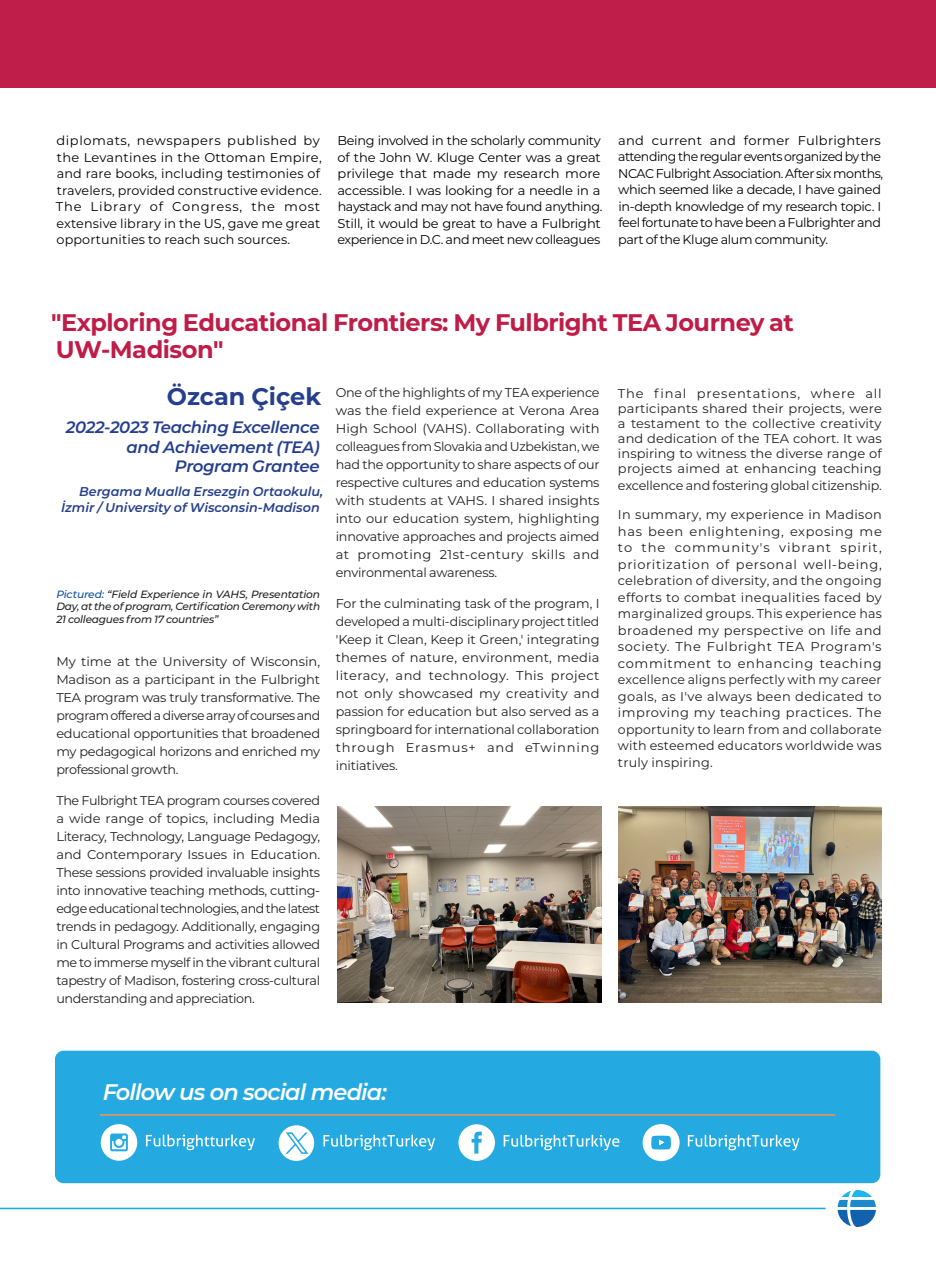
<style>
.page{position:relative;width:936px;height:1263px;background:#fff}
.page>*{position:absolute;margin:0;border:0;box-sizing:border-box;transform-origin:0 0}
.t1{font:700 24px/27px "Montserrat";letter-spacing:-.02em;color:#bf1d48}
.t2{font:700 24px "Montserrat";color:#253f8e}
.GÖVDE_SORU{font:italic 600 22.5px "Montserrat";letter-spacing:-.04em;color:#fff}
.t3{font:italic 600 16.5px/19.8px "Montserrat";letter-spacing:-.02em;color:#253f8e;text-align:right}
.t4{font:12.75px/18px "Montserrat";letter-spacing:-.01em;color:#231f20;text-align:justify}
.t5{font:12.75px/16.5px "Montserrat";letter-spacing:-.015em;color:#000}
.t6{font:12.75px/16.5px "Montserrat";letter-spacing:.01em;color:#000}
.t7{font:italic 600 12.75px/15.3px "Montserrat";color:#253f8e;text-align:right}
.t8{font:italic 500 10.5px/12.6px "Montserrat";letter-spacing:-.02em;color:#231f20;text-align:justify}
.s1{color:#0b4fa3}
</style>
<div class="page">
<hr style="left:0;top:1208px;width:825px;height:1px;background:#0cabe1">
<svg style="left:837px;top:1190px;width:38px;height:37px"></svg>
<div style="left:0;top:0;width:935px;height:88px;background:#be1e49"></div>
<img style="left:618px;top:807px;width:263px;height:195px">
<img style="left:337px;top:807px;width:265px;height:195px">
<div style="left:55px;top:1051px;width:825px;height:132px;background:#24aae1;border-radius:9px"></div>
<hr style="left:100px;top:1114px;width:735px;height:1px;background:#f79648">
<svg style="left:503px;top:1135px;width:116px;height:15px"></svg>
<svg style="left:458px;top:1124px;width:37px;height:37px"></svg>
<svg style="left:323px;top:1135px;width:112px;height:15px"></svg>
<svg style="left:146px;top:1134px;width:109px;height:16px"></svg>
<svg style="left:101px;top:1124px;width:36px;height:37px"></svg>
<svg style="left:687px;top:1135px;width:112px;height:15px"></svg>
<svg style="left:642px;top:1124px;width:37px;height:37px"></svg>
<svg style="left:278px;top:1125px;width:36px;height:36px"></svg>
<p class="t6" style="left:56px;top:132px;width:267px">diplomats, newspapers published by the Levantines in the Ottoman Empire, and rare books, including testimonies of travelers, provided constructive evidence.<br>The Library of Congress, the most extensive library in the US, gave me great opportunities to reach such sources.</p>
<p class="t5" style="left:337px;top:132px;width:267px">Being involved in the scholarly community of the John W. Kluge Center was a great privilege that made my research more accessible. I was looking for a needle in a haystack and may not have found anything.<br>Still, it would be great to have a Fulbright experience in D.C. and meet new colleagues</p>
<p class="t5" style="left:618px;top:132px;width:267px">and current and former Fulbrighters attending the regular events organized by the NCAC Fulbright Association. After six months, which seemed like a decade, I have gained in-depth knowledge of my research topic. I feel fortunate to have been a Fulbrighter and part of the Kluge alum community.</p>
<p class="t1" style="left:51px;top:308px;width:744px">"Exploring Educational Frontiers: My Fulbright TEA Journey at<br>UW-Madison"</p>
<p class="t4" style="left:336px;top:383px;width:265px">One of the highlights of my TEA experience was the field experience at Verona Area High School (VAHS). Collaborating with colleagues from Slovakia and Uzbekistan, we had the opportunity to share aspects of our respective cultures and education systems with students at VAHS. I shared insights into our education system, highlighting innovative approaches and projects aimed at promoting 21st-century skills and environmental awareness.</p>
<p class="t4" style="left:336px;top:594px;width:265px">For the culminating task of the program, I developed a multi-disciplinary project titled 'Keep it Clean, Keep it Green,' integrating themes of nature, environment, media literacy, and technology. This project not only showcased my creativity and passion for education but also served as a springboard for international collaboration through Erasmus+ and eTwinning initiatives.</p>
<p class="t2" style="left:167px;top:379px;width:156px">Özcan Çiçek</p>
<p class="t3" style="left:66px;top:416px;width:255px">2022-2023 Teaching Excellence and Achievement (TEA)<br>Program Grantee</p>
<p class="t7" style="left:61px;top:483px;width:263px">Bergama Mualla Ersezgin Ortaokulu,<br>İzmir / University of Wisconsin-Madison</p>
<p class="t4" style="left:618px;top:386px;width:265px;line-height:15px">The final presentations, where all participants shared their projects, were a testament to the collective creativity and dedication of the TEA cohort. It was inspiring to witness the diverse range of projects aimed at enhancing teaching</p>
<p class="t4" style="left:618px;top:476px;width:265px">excellence and fostering global citizenship.</p>
<p class="t4" style="left:618px;top:506px;width:265px;line-height:16.5px">In summary, my experience in Madison has been enlightening, exposing me to the community's vibrant spirit, prioritization of personal well-being, celebration of diversity, and the ongoing efforts to combat inequalities faced by marginalized groups. This experience has broadened my perspective on life and society. The Fulbright TEA Program's commitment to enhancing teaching excellence aligns perfectly with my career goals, as I've always been dedicated to improving my teaching practices. The opportunity to learn from and collaborate with esteemed educators worldwide was truly inspiring.</p>
<p class="t8" style="left:56px;top:587px;width:265px"><span class="s1">Pictured:</span> “Field Experience in VAHS, Presentation Day, at the of program, Certification Ceremony with 21 colleagues from 17 countries”</p>
<p class="t4" style="left:56px;top:652px;width:265px">My time at the University of Wisconsin, Madison as a participant in the Fulbright TEA program was truly transformative. The program offered a diverse array of courses and educational opportunities that broadened my pedagogical horizons and enriched my professional growth.</p>
<p class="t4" style="left:56px;top:790px;width:265px">The Fulbright TEA program courses covered a wide range of topics, including Media Literacy, Technology, Language Pedagogy, and Contemporary Issues in Education.<br>These sessions provided invaluable insights into innovative teaching methods, cutting&shy;edge educational technologies, and the latest trends in pedagogy. Additionally, engaging in Cultural Programs and activities allowed me to immerse myself in the vibrant cultural tapestry of Madison, fostering cross-cultural understanding and appreciation.</p>
<p class="GÖVDE_SORU" style="left:103px;top:1076px;width:285px">Follow us on social media:</p>
</div>
